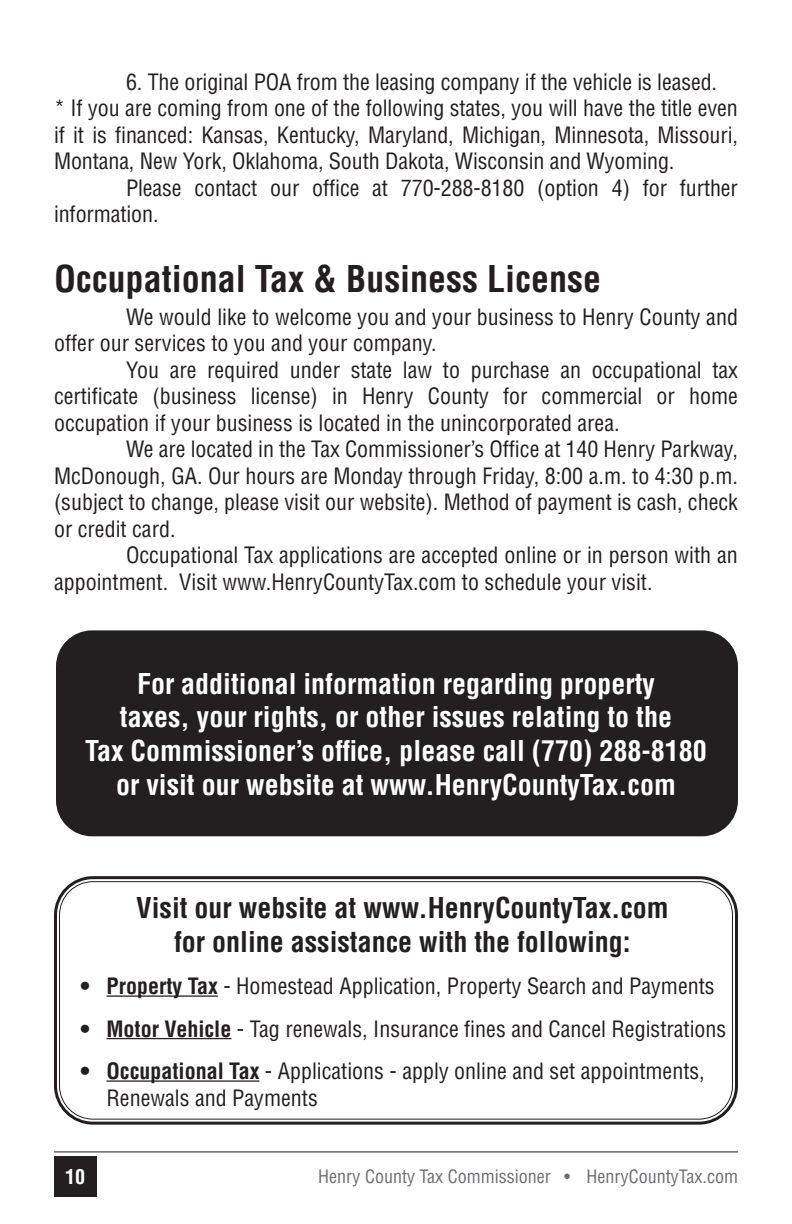
<style>
.page{position:relative;width:792px;height:1224px;background:#fff}
.page>*{position:absolute;margin:0;border:0;box-sizing:border-box;transform-origin:0 0}
.t1{font:700 condensed 36px "Helvetica";color:#231f20}
.t2{font:700 condensed 28px "Helvetica";color:#fff}
.t3{font:700 condensed 28px "Helvetica";color:#231f20}
.t4{font:condensed 22px/26.4px "Helvetica";color:#231f20}
.t5{font:700 condensed 20px "Helvetica";color:#fff}
.t6{font:condensed 18px "Helvetica";color:#6c6d70}
.s1{font-weight:700}
</style>
<div class="page">
<hr style="left:54px;top:1151px;width:684px;height:1px;background:#231f20">
<div style="left:54px;top:1156px;width:42px;height:41px;background:#231f20"></div>
<div style="left:56px;top:630px;width:682px;height:206px;background:#231f20;border-radius:36px"></div>
<div style="left:54px;top:876px;width:684px;height:249px;border:3px solid #231f20;border-radius:38px"></div>
<div style="left:59px;top:881px;width:674px;height:239px;border:1px solid #231f20;border-radius:34px"></div>
<hr style="left:106px;top:995px;width:112px;height:2px;background:#231f20">
<hr style="left:106px;top:1038px;width:125px;height:1px;background:#231f20">
<hr style="left:106px;top:1080px;width:153px;height:2px;background:#231f20">
<p class="t4" style="left:126px;top:68px;width:593px">6. The original POA from the leasing company if the vehicle is leased.</p>
<p class="t4" style="left:54px;top:95px;width:685px;text-align:justify">* If you are coming from one of the following states, you will have the title even if it is financed: Kansas, Kentucky, Maryland, Michigan, Minnesota, Missouri, Montana, New York, Oklahoma, South Dakota, Wisconsin and Wyoming.</p>
<p class="t4" style="left:54px;top:174px;width:685px;text-indent:72px">Please contact our office at 770-288-8180 (option 4) for further information.</p>
<p class="t1" style="left:54px;top:257px;width:549px">Occupational Tax &amp; Business License</p>
<p class="t4" style="left:54px;top:303px;width:686px;text-indent:72px">We would like to welcome you and your business to Henry County and offer our services to you and your company.</p>
<p class="t4" style="left:54px;top:356px;width:686px;text-align:justify;text-indent:72px">You are required under state law to purchase an occupational tax certificate (business license) in Henry County for commercial or home occupation if your business is located in the unincorporated area.</p>
<p class="t4" style="left:54px;top:436px;width:686px;text-align:justify;text-indent:72px">We are located in the Tax Commissioner’s Office at 140 Henry Parkway, McDonough, GA. Our hours are Monday through Friday, 8:00 a.m. to 4:30 p.m. (subject to change, please visit our website). Method of payment is cash, check or credit card.</p>
<p class="t4" style="left:54px;top:542px;width:685px;text-indent:72px">Occupational Tax applications are accepted online or in person with an appointment. Visit www.HenryCountyTax.com to schedule your visit.</p>
<p class="t2" style="left:137px;top:667px;width:519px">For additional information regarding property</p>
<p class="t2" style="left:120px;top:700px;width:554px">taxes, your rights, or other issues relating to the</p>
<p class="t2" style="left:85px;top:734px;width:623px">Tax Commissioner’s office, please call (770) 288-8180</p>
<p class="t2" style="left:116px;top:767px;width:561px">or visit our website at www.HenryCountyTax.com</p>
<p class="t3" style="left:136px;top:891px;width:534px">Visit our website at www.HenryCountyTax.com</p>
<p class="t3" style="left:174px;top:924px;width:458px">for online assistance with the following:</p>
<p class="t4" style="left:80px;top:972px;width:636px"><span class="s1">• Property Tax</span> - Homestead Application, Property Search and Payments</p>
<p class="t4" style="left:80px;top:1015px;width:647px"><span class="s1">• Motor Vehicle</span> - Tag renewals, Insurance fines and Cancel Registrations</p>
<p class="t4" style="left:106px;top:1057px;width:600px;text-indent:-26px"><span class="s1">• Occupational Tax</span> - Applications - apply online and set appointments,<br>Renewals and Payments</p>
<p class="t5" style="left:65px;top:1165px;width:21px">10</p>
<p class="t6" style="left:318px;top:1165px;width:421px">Henry County Tax Commissioner • HenryCountyTax.com</p>
</div>
